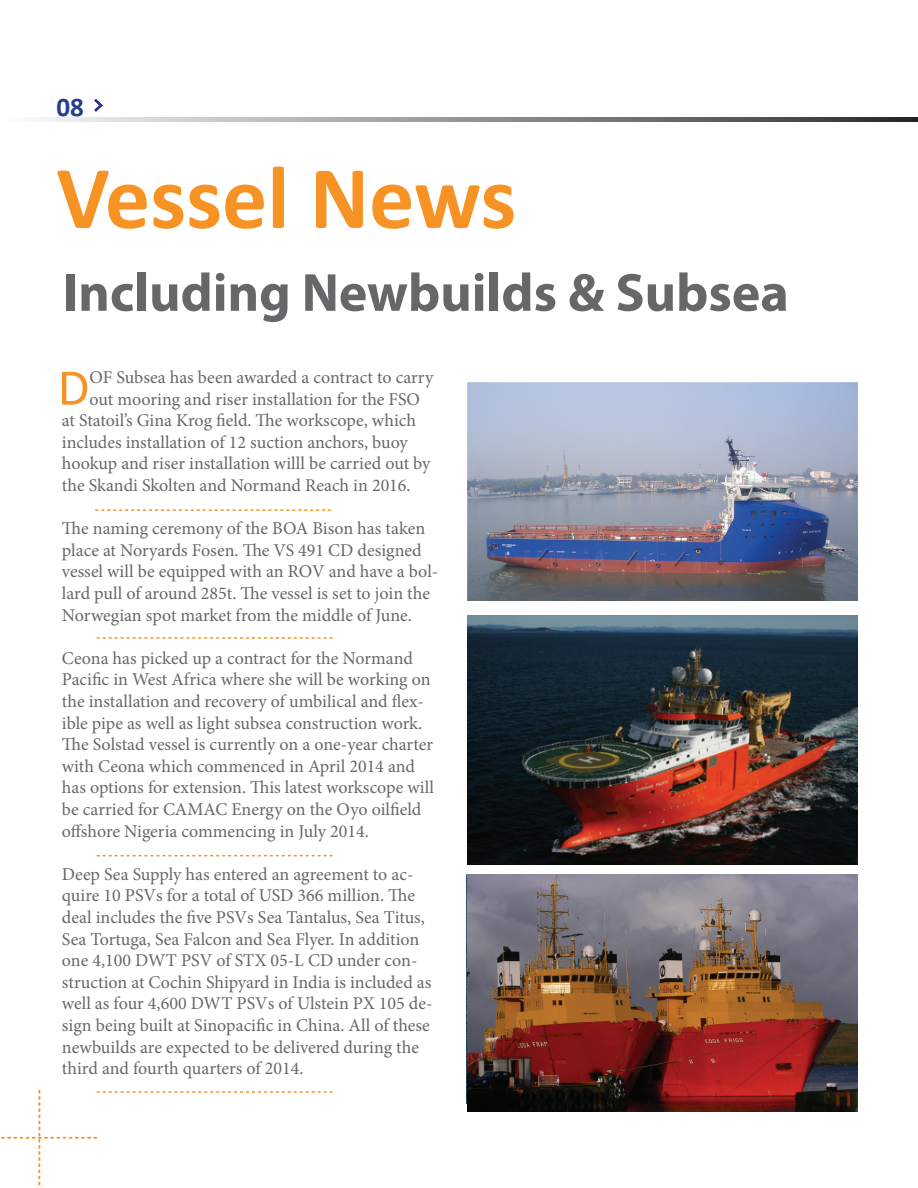
<style>
.page{position:relative;width:918px;height:1188px;background:#fff}
.page>*{position:absolute;margin:0;border:0;box-sizing:border-box;transform-origin:0 0}
.t1{font:700 90px "Calibri";color:#f79324}
.t2{font:700 54px "Myriad Pro";color:#67676a}
.t3{font:52.05px "Calibri";color:#f79324}
.t4{font:700 27px "Calibri";color:#253f8e}
.t5{font:18px/21.6px "Minion Pro";color:#67676a}
</style>
<div class="page">
<img style="left:467px;top:382px;width:390px;height:219px">
<svg style="left:39px;top:117px;width:879px;height:4px;background:#8f9093"></svg>
<svg style="left:94px;top:99px;width:9px;height:13px"></svg>
<svg style="left:97px;top:637px;width:236px;height:2px"></svg>
<svg style="left:97px;top:855px;width:236px;height:1px"></svg>
<svg style="left:1px;top:1090px;width:332px;height:95px"></svg>
<svg style="left:95px;top:509px;width:236px;height:2px"></svg>
<img style="left:467px;top:616px;width:390px;height:249px">
<img style="left:467px;top:874px;width:390px;height:238px">
<h3 class="t4" style="left:57px;top:90px;width:29px">08</h3>
<h1 class="t1" style="left:56px;top:140px;width:462px">Vessel News</h1>
<h2 class="t2" style="left:63px;top:257px;width:728px">Including Newbuilds &amp; Subsea</h2>
<h3 class="t3" style="left:58px;top:354px;width:33px">D</h3>
<p class="t5" style="left:90px;top:367px;width:345px">OF Subsea has been awarded a contract to carry</p>
<p class="t5" style="left:90px;top:388px;width:332px">out mooring and riser installation for the FSO</p>
<p class="t5" style="left:62px;top:410px;width:356px">at Statoil’s Gina Krog field. The workscope, which</p>
<p class="t5" style="left:62px;top:431px;width:347px">includes installation of 12 suction anchors, buoy</p>
<p class="t5" style="left:62px;top:453px;width:370px">hookup and riser installation willl be carried out by</p>
<p class="t5" style="left:62px;top:475px;width:350px">the Skandi Skolten and Normand Reach in 2016.</p>
<p class="t5" style="left:62px;top:518px;width:378px">The naming ceremony of the BOA Bison has taken place at Noryards Fosen. The VS 491 CD designed vessel will be equipped with an ROV and have a bol&shy;lard pull of around 285t. The vessel is set to join the Norwegian spot market from the middle of June.</p>
<p class="t5" style="left:62px;top:647px;width:374px">Ceona has picked up a contract for the Normand Pacific in West Africa where she will be working on the installation and recovery of umbilical and flex&shy;ible pipe as well as light subsea construction work.<br>The Solstad vessel is currently on a one-year charter with Ceona which commenced in April 2014 and has options for extension. This latest workscope will be carried for CAMAC Energy on the Oyo oilfield offshore Nigeria commencing in July 2014.</p>
<p class="t5" style="left:62px;top:863px;width:372px">Deep Sea Supply has entered an agreement to ac&shy;quire 10 PSVs for a total of USD 366 million. The deal includes the five PSVs Sea Tantalus, Sea Titus, Sea Tortuga, Sea Falcon and Sea Flyer. In addition one 4,100 DWT PSV of STX 05-L CD under con&shy;struction at Cochin Shipyard in India is included as well as four 4,600 DWT PSVs of Ulstein PX 105 de&shy;sign being built at Sinopacific in China. All of these newbuilds are expected to be delivered during the third and fourth quarters of 2014.</p>
</div>
